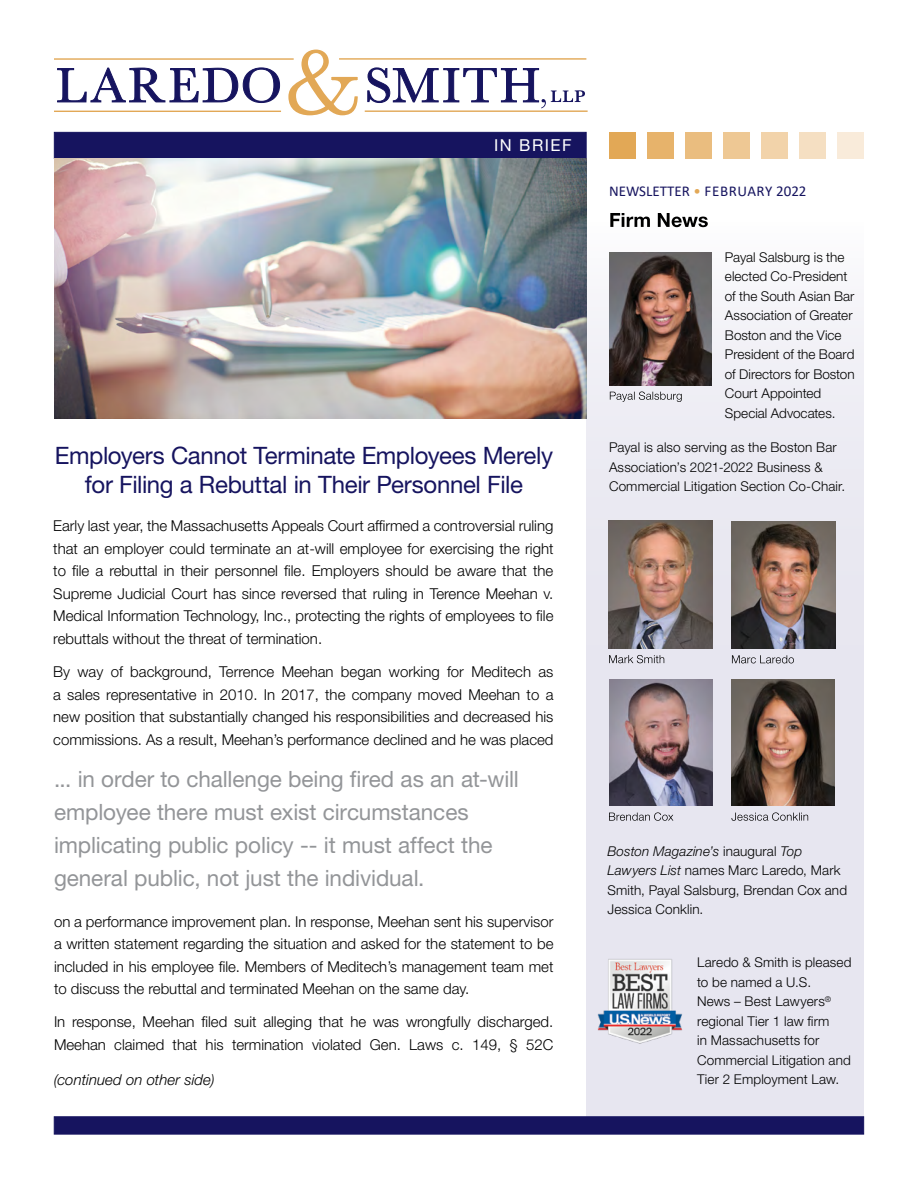
<style>
.page{position:relative;width:918px;height:1188px;background:#fff}
.page>*{position:absolute;margin:0;border:0;box-sizing:border-box;transform-origin:0 0}
.t1{font:24px/28.8px "Helvetica Neue LT Std";letter-spacing:-.015em;color:#16145f;text-align:center}
.t2{font:22.5px/33px "Helvetica Neue LT Std";letter-spacing:-.005em;color:#939598}
.t3{font:16.5px "Helvetica Neue LT Std";letter-spacing:.085em;color:#fff}
.t4{font:300 15px/22.5px "Helvetica Neue LT Std";color:#000;text-align:justify}
.t5{font:15px "Calibri";color:#16145f}
.t6{font:italic 300 15px "Helvetica Neue LT Std";letter-spacing:.005em;color:#000}
.t7{font:300 13.5px/19.5px "Helvetica Neue LT Std";letter-spacing:.01em;color:#000}
.s1{color:#e2a856}
.s2{font-style:italic}
</style>
<div class="page">
<div style="left:586px;top:222px;width:278px;height:898px;background:#e7e6f0"></div>
<img style="left:609px;top:520px;width:103px;height:128px">
<svg style="left:609px;top:655px;width:55px;height:8px"></svg>
<svg style="left:57px;top:67px;width:223px;height:36px"></svg>
<svg style="left:288px;top:49px;width:70px;height:67px"></svg>
<svg style="left:367px;top:67px;width:218px;height:41px"></svg>
<hr style="left:54px;top:58px;width:240px;height:2px;background:#e2a856">
<hr style="left:54px;top:111px;width:227px;height:1px;background:#e2a856">
<hr style="left:339px;top:58px;width:247px;height:2px;background:#e2a856">
<hr style="left:365px;top:110px;width:223px;height:2px;background:#e2a856">
<div style="left:609px;top:132px;width:27px;height:26px;background:#e2a856"></div>
<div style="left:648px;top:132px;width:26px;height:26px;background:#e7b36b"></div>
<div style="left:686px;top:132px;width:26px;height:26px;background:#eabd7f"></div>
<div style="left:724px;top:132px;width:26px;height:26px;background:#eec894"></div>
<div style="left:762px;top:132px;width:26px;height:26px;background:#f2d3aa"></div>
<div style="left:800px;top:132px;width:26px;height:26px;background:#f5dfc2"></div>
<div style="left:838px;top:132px;width:26px;height:26px;background:#f9ebda"></div>
<div style="left:54px;top:1116px;width:810px;height:18px;background:#16145f;border:1px solid #16145f"></div>
<div style="left:54px;top:132px;width:533px;height:27px;background:#16145f;border:1px solid #16145f"></div>
<svg style="left:610px;top:213px;width:98px;height:14px"></svg>
<img style="left:55px;top:158px;width:531px;height:260px">
<img style="left:732px;top:521px;width:104px;height:128px">
<svg style="left:732px;top:655px;width:62px;height:8px"></svg>
<img style="left:732px;top:679px;width:103px;height:127px">
<svg style="left:731px;top:812px;width:77px;height:9px"></svg>
<img style="left:609px;top:252px;width:102px;height:133px">
<svg style="left:610px;top:391px;width:72px;height:11px"></svg>
<img style="left:609px;top:679px;width:103px;height:127px">
<svg style="left:609px;top:812px;width:64px;height:9px"></svg>
<img style="left:597px;top:959px;width:85px;height:85px">
<p class="t3" style="left:494px;top:136px;width:79px">IN BRIEF</p>
<h1 class="t1" style="left:55px;top:441px;width:500px">Employers Cannot Terminate Employees Merely for Filing a Rebuttal in Their Personnel File</h1>
<p class="t4" style="left:53px;top:514px;width:502px">Early last year, the Massachusetts Appeals Court affirmed a controversial ruling that an employer could terminate an at-will employee for exercising the right to file a rebuttal in their personnel file. Employers should be aware that the Supreme Judicial Court has since reversed that ruling in Terence Meehan v.<br>Medical Information Technology, Inc., protecting the rights of employees to file rebuttals without the threat of termination.</p>
<p class="t4" style="left:53px;top:660px;width:502px">By way of background, Terrence Meehan began working for Meditech as a sales representative in 2010. In 2017, the company moved Meehan to a new position that substantially changed his responsibilities and decreased his commissions. As a result, Meehan’s performance declined and he was placed</p>
<h2 class="t2" style="left:54px;top:762px;width:466px">... in order to challenge being fired as an at-will employee there must exist circumstances implicating public policy -- it must affect the general public, not just the individual.</h2>
<p class="t4" style="left:54px;top:910px;width:501px">on a performance improvement plan. In response, Meehan sent his supervisor a written statement regarding the situation and asked for the statement to be included in his employee file. Members of Meditech’s management team met to discuss the rebuttal and terminated Meehan on the same day.</p>
<p class="t4" style="left:54px;top:1010px;width:501px">In response, Meehan filed suit alleging that he was wrongfully discharged.<br>Meehan claimed that his termination violated Gen. Laws c. 149, § 52C</p>
<p class="t6" style="left:54px;top:1071px;width:162px">(continued on other side)</p>
<p class="t5" style="left:609px;top:181px;width:199px">NEWSLETTER <span class="s1">•</span> FEBRUARY 2022</p>
<p class="t7" style="left:725px;top:247px;width:131px">Payal Salsburg is the elected Co-President of the South Asian Bar<br>Association of Greater<br>Boston and the Vice<br>President of the Board of Directors for Boston<br>Court Appointed<br>Special Advocates.</p>
<p class="t7" style="left:609px;top:437px;width:238px">Payal is also serving as the Boston Bar<br>Association’s 2021-2022 Business &amp;<br>Commercial Litigation Section Co-Chair.</p>
<p class="t7" style="left:608px;top:841px;width:241px"><span class="s2">Boston Magazine’s</span> inaugural <span class="s2">Top<br>Lawyers List</span> names Marc Laredo, Mark<br>Smith, Payal Salsburg, Brendan Cox and<br>Jessica Conklin.</p>
<p class="t7" style="left:697px;top:953px;width:156px">Laredo &amp; Smith is pleased to be named a U.S.<br>News – Best Lawyers<sup>® </sup>regional Tier 1 law firm<br>in Massachusetts for<br>Commercial Litigation and<br>Tier 2 Employment Law.</p>
</div>
